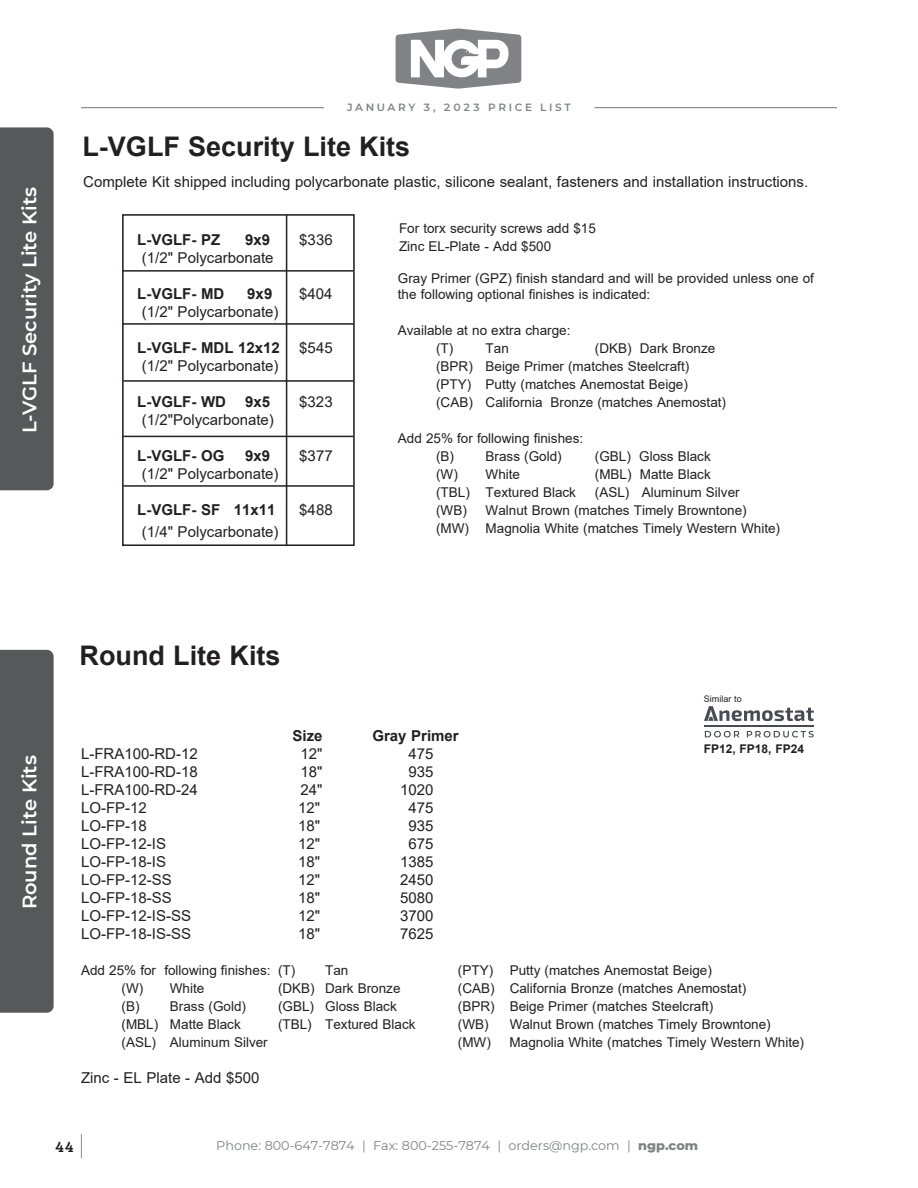
<style>
.page{position:relative;width:918px;height:1188px;background:#fff}
.page>*{position:absolute;margin:0;border:0;box-sizing:border-box;transform-origin:0 0}
.P_L_Headlines{font:700 27px "Arial";color:#231f20}
.P_L_Headlines-2{font:600 19.5px "Montserrat";color:#fff}
.t1{font:700 16.5px "Klinic Slab";color:#231f20}
.t2{font:15px "Arial";color:#231f20}
.t3{font:700 15px "Arial";color:#231f20}
.t4{font:13.5px/16.2px "Arial";color:#231f20}
.t5{font:12.75px "Montserrat";color:#808285}
.P_L_Headlines-3{font:700 12px "Arial";color:#231f20}
.t6{font:600 10.5px "Montserrat";letter-spacing:.255em;color:#808285}
.P_L_Headlines-4{font:9px "Arial";color:#231f20}
.s1{font-weight:800}
</style>
<div class="page">
<hr style="left:81px;top:107px;width:243px;height:1px;background:#79716f">
<svg style="left:396px;top:29px;width:125px;height:60px"></svg>
<hr style="left:595px;top:107px;width:242px;height:1px;background:#79716f">
<svg style="left:81px;top:1134px;width:1px;height:24px"></svg>
<div style="left:122px;top:214px;width:233px;height:332px;border:2px solid #231f20"></div>
<hr style="left:123px;top:270px;width:230px;height:2px;background:#231f20">
<hr style="left:123px;top:323px;width:231px;height:2px;background:#231f20">
<hr style="left:123px;top:380px;width:231px;height:2px;background:#231f20">
<hr style="left:123px;top:436px;width:231px;height:1px;background:#231f20">
<hr style="left:123px;top:485px;width:231px;height:2px;background:#231f20">
<hr style="left:286px;top:215px;width:1px;height:331px;background:#231f20">
<div style="left:0;top:127px;width:54px;height:363px;background:#57585a"></div>
<div style="left:0;top:650px;width:54px;height:363px;background:#57585a"></div>
<svg style="left:705px;top:731px;width:109px;height:6px"></svg>
<hr style="left:704px;top:725px;width:110px;height:2px;background:#464b54">
<svg style="left:704px;top:706px;width:110px;height:15px"></svg>
<p class="P_L_Headlines-2" style="left:16px;top:433px;width:248px;rotate:-90deg">L-VGLF Security Lite Kits</p>
<p class="t6" style="left:347px;top:99px;width:225px">JANUARY 3, 2023 PRICE LIST</p>
<p class="P_L_Headlines" style="left:82px;top:128px;width:329px">L-VGLF Security Lite Kits</p>
<p class="t2" style="left:83px;top:172px;width:726px">Complete Kit shipped including polycarbonate plastic, silicone sealant, fasteners and installation instructions.</p>
<p class="t3" style="left:137px;top:229px;width:84px">L-VGLF- PZ</p>
<p class="t3" style="left:245px;top:229px;width:27px">9x9</p>
<p class="t2" style="left:299px;top:229px;width:35px">$336</p>
<p class="t2" style="left:142px;top:247px;width:133px">(1/2" Polycarbonate</p>
<p class="t3" style="left:137px;top:283px;width:89px">L-VGLF- MD</p>
<p class="t3" style="left:247px;top:283px;width:27px">9x9</p>
<p class="t2" style="left:299px;top:283px;width:35px">$404</p>
<p class="t2" style="left:142px;top:301px;width:138px">(1/2" Polycarbonate)</p>
<p class="t3" style="left:137px;top:337px;width:144px">L-VGLF- MDL 12x12</p>
<p class="t2" style="left:299px;top:337px;width:35px">$545</p>
<p class="t2" style="left:142px;top:355px;width:138px">(1/2" Polycarbonate)</p>
<p class="t3" style="left:137px;top:391px;width:90px">L-VGLF- WD</p>
<p class="t3" style="left:245px;top:391px;width:27px">9x5</p>
<p class="t2" style="left:299px;top:391px;width:35px">$323</p>
<p class="t2" style="left:142px;top:409px;width:134px">(1/2"Polycarbonate)</p>
<p class="t3" style="left:137px;top:445px;width:89px">L-VGLF- OG</p>
<p class="t3" style="left:245px;top:445px;width:27px">9x9</p>
<p class="t2" style="left:299px;top:445px;width:35px">$377</p>
<p class="t2" style="left:142px;top:463px;width:138px">(1/2" Polycarbonate)</p>
<p class="t3" style="left:137px;top:499px;width:140px">L-VGLF- SF 11x11</p>
<p class="t2" style="left:299px;top:499px;width:35px">$488</p>
<p class="t2" style="left:142px;top:521px;width:138px">(1/4" Polycarbonate)</p>
<p class="t4" style="left:399px;top:220px;width:198px">For torx security screws add $15</p>
<p class="t4" style="left:399px;top:238px;width:154px">Zinc EL-Plate - Add $500</p>
<p class="t4" style="left:398px;top:270px;width:418px">Gray Primer (GPZ) finish standard and will be provided unless one of the following optional finishes is indicated:</p>
<p class="t4" style="left:398px;top:322px;width:174px">Available at no extra charge:</p>
<p class="t4" style="left:436px;top:340px;width:74px">(T) Tan</p>
<p class="t4" style="left:595px;top:340px;width:122px">(DKB) Dark Bronze</p>
<p class="t4" style="left:436px;top:358px;width:255px">(BPR) Beige Primer (matches Steelcraft)</p>
<p class="t4" style="left:436px;top:376px;width:253px">(PTY) Putty (matches Anemostat Beige)</p>
<p class="t4" style="left:436px;top:394px;width:291px">(CAB) California Bronze (matches Anemostat)</p>
<p class="t4" style="left:398px;top:430px;width:187px">Add 25% for following finishes:</p>
<p class="t4" style="left:436px;top:448px;width:127px">(B) Brass (Gold)</p>
<p class="t4" style="left:595px;top:448px;width:117px">(GBL) Gloss Black</p>
<p class="t4" style="left:436px;top:466px;width:86px">(W) White</p>
<p class="t4" style="left:595px;top:466px;width:117px">(MBL) Matte Black</p>
<p class="t4" style="left:436px;top:484px;width:141px">(TBL) Textured Black</p>
<p class="t4" style="left:595px;top:484px;width:146px">(ASL) Aluminum Silver</p>
<p class="t4" style="left:436px;top:502px;width:312px">(WB) Walnut Brown (matches Timely Browntone)</p>
<p class="t4" style="left:436px;top:520px;width:345px">(MW) Magnolia White (matches Timely Western White)</p>
<p class="P_L_Headlines-2" style="left:16px;top:909px;width:156px;rotate:-90deg">Round Lite Kits</p>
<p class="P_L_Headlines" style="left:80px;top:636px;width:202px">Round Lite Kits</p>
<p class="P_L_Headlines-4" style="left:704px;top:692px;width:39px">Similar to</p>
<p class="t3" style="left:293px;top:725px;width:32px">Size</p>
<p class="t3" style="left:372px;top:725px;width:88px">Gray Primer</p>
<p class="P_L_Headlines-3" style="left:704px;top:740px;width:102px">FP12, FP18, FP24</p>
<p class="t2" style="left:81px;top:743px;width:118px">L-FRA100-RD-12</p>
<p class="t2" style="left:300px;top:743px;width:24px">12"</p>
<p class="t2" style="left:409px;top:743px;width:27px">475</p>
<p class="t2" style="left:81px;top:761px;width:118px">L-FRA100-RD-18</p>
<p class="t2" style="left:300px;top:761px;width:24px">18"</p>
<p class="t2" style="left:409px;top:761px;width:27px">935</p>
<p class="t2" style="left:81px;top:779px;width:118px">L-FRA100-RD-24</p>
<p class="t2" style="left:300px;top:779px;width:24px">24"</p>
<p class="t2" style="left:400px;top:779px;width:35px">1020</p>
<p class="t2" style="left:81px;top:797px;width:67px">LO-FP-12</p>
<p class="t2" style="left:298px;top:797px;width:24px">12"</p>
<p class="t2" style="left:409px;top:797px;width:27px">475</p>
<p class="t2" style="left:81px;top:815px;width:67px">LO-FP-18</p>
<p class="t2" style="left:298px;top:815px;width:24px">18"</p>
<p class="t2" style="left:409px;top:815px;width:27px">935</p>
<p class="t2" style="left:81px;top:833px;width:87px">LO-FP-12-IS</p>
<p class="t2" style="left:298px;top:833px;width:24px">12"</p>
<p class="t2" style="left:409px;top:833px;width:27px">675</p>
<p class="t2" style="left:81px;top:851px;width:87px">LO-FP-18-IS</p>
<p class="t2" style="left:298px;top:851px;width:24px">18"</p>
<p class="t2" style="left:400px;top:851px;width:35px">1385</p>
<p class="t2" style="left:81px;top:869px;width:92px">LO-FP-12-SS</p>
<p class="t2" style="left:298px;top:869px;width:24px">12"</p>
<p class="t2" style="left:400px;top:869px;width:35px">2450</p>
<p class="t2" style="left:81px;top:887px;width:92px">LO-FP-18-SS</p>
<p class="t2" style="left:298px;top:887px;width:24px">18"</p>
<p class="t2" style="left:400px;top:887px;width:35px">5080</p>
<p class="t2" style="left:81px;top:905px;width:112px">LO-FP-12-IS-SS</p>
<p class="t2" style="left:298px;top:905px;width:24px">12"</p>
<p class="t2" style="left:400px;top:905px;width:35px">3700</p>
<p class="t2" style="left:81px;top:923px;width:112px">LO-FP-18-IS-SS</p>
<p class="t2" style="left:298px;top:923px;width:24px">18"</p>
<p class="t2" style="left:400px;top:923px;width:35px">7625</p>
<p class="t4" style="left:81px;top:962px;width:216px">Add 25% for following finishes: (T)</p>
<p class="t4" style="left:325px;top:962px;width:25px">Tan</p>
<p class="t4" style="left:458px;top:962px;width:255px">(PTY) Putty (matches Anemostat Beige)</p>
<p class="t4" style="left:122px;top:980px;width:84px">(W) White</p>
<p class="t4" style="left:278px;top:980px;width:124px">(DKB) Dark Bronze</p>
<p class="t4" style="left:458px;top:980px;width:290px">(CAB) California Bronze (matches Anemostat)</p>
<p class="t4" style="left:122px;top:998px;width:126px">(B) Brass (Gold)</p>
<p class="t4" style="left:278px;top:998px;width:120px">(GBL) Gloss Black</p>
<p class="t4" style="left:458px;top:998px;width:257px">(BPR) Beige Primer (matches Steelcraft)</p>
<p class="t4" style="left:122px;top:1016px;width:121px">(MBL) Matte Black</p>
<p class="t4" style="left:278px;top:1016px;width:139px">(TBL) Textured Black</p>
<p class="t4" style="left:458px;top:1016px;width:314px">(WB) Walnut Brown (matches Timely Browntone)</p>
<p class="t4" style="left:122px;top:1034px;width:148px">(ASL) Aluminum Silver</p>
<p class="t4" style="left:458px;top:1034px;width:348px">(MW) Magnolia White (matches Timely Western White)</p>
<p class="t2" style="left:81px;top:1067px;width:180px">Zinc - EL Plate - Add $500</p>
<p class="t1" style="left:56px;top:1136px;width:19px">44</p>
<p class="t5" style="left:216px;top:1136px;width:483px">Phone: 800-647-7874 | Fax: 800-255-7874 | orders@ngp.com | <span class="s1">ngp.com</span></p>
</div>
